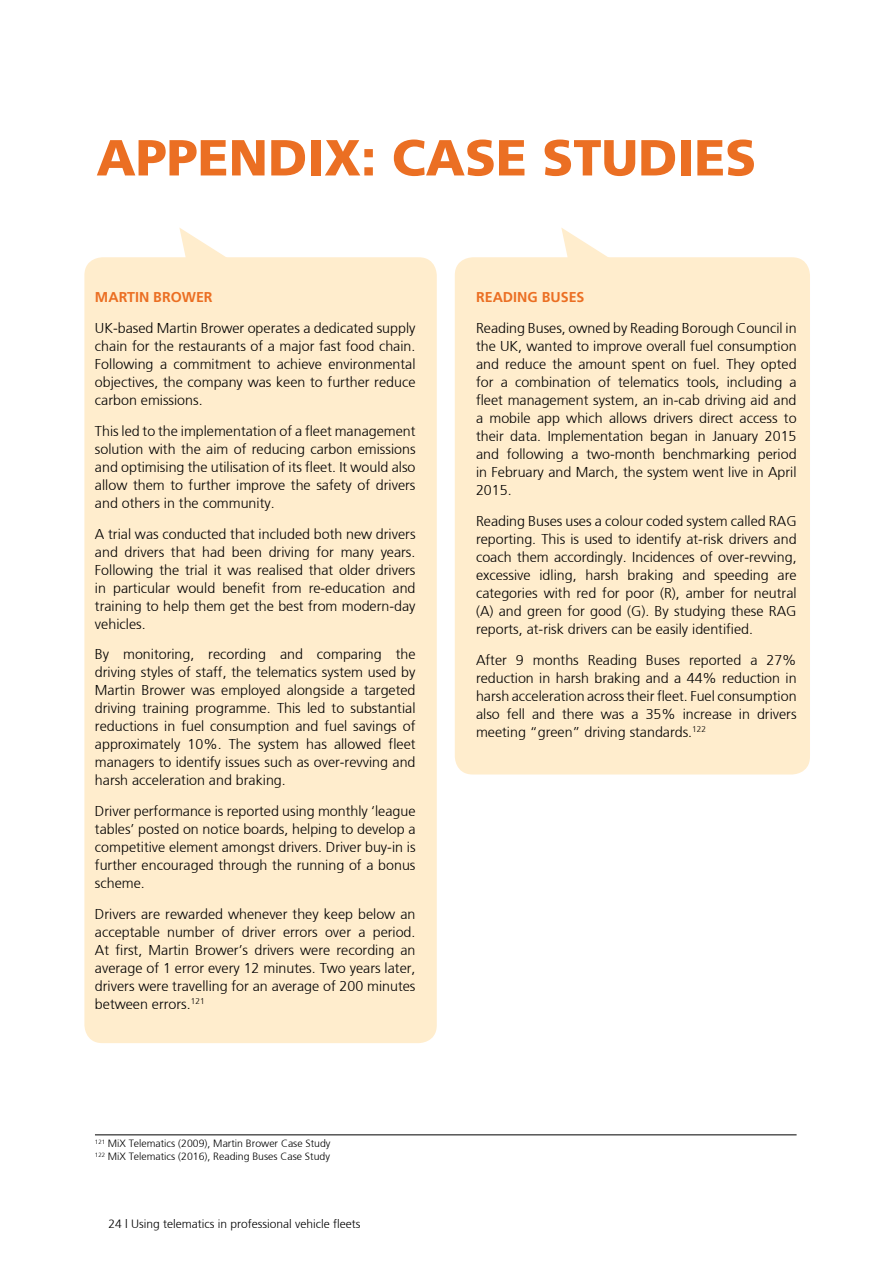
<style>
.page{position:relative;width:893px;height:1263px;background:#fff}
.page>*{position:absolute;margin:0;border:0;box-sizing:border-box;transform-origin:0 0}
.t1{font:900 50.7px "Frutiger";color:#eb6f23}
.t2{font:300 14.25px/18px "Frutiger";color:#000;text-align:justify}
.t3{font:700 14.25px "Frutiger";color:#eb6f23}
.t4{font:300 12px "Frutiger";color:#000}
.t5{font:300 10.5px/13px "Frutiger";color:#000}
</style>
<div class="page">
<div style="left:84px;top:257px;width:353px;height:786px;background:#ffedcd;border-radius:18px"></div>
<div style="left:455px;top:257px;width:355px;height:517px;background:#ffedcd;border-radius:18px"></div>
<svg style="left:179px;top:228px;width:78px;height:30px"></svg>
<svg style="left:561px;top:228px;width:78px;height:30px"></svg>
<hr style="left:95px;top:1134px;width:702px;height:1px;background:#000">
<h1 class="t1" style="left:96px;top:127px;width:661px">APPENDIX: CASE STUDIES</h1>
<p class="t3" style="left:95px;top:289px;width:119px">MARTIN BROWER</p>
<p class="t2" style="left:95px;top:319px;width:322px">UK-based Martin Brower operates a dedicated supply chain for the restaurants of a major fast food chain.<br>Following a commitment to achieve environmental objectives, the company was keen to further reduce carbon emissions.</p>
<p class="t2" style="left:95px;top:422px;width:322px">This led to the implementation of a fleet management solution with the aim of reducing carbon emissions and optimising the utilisation of its fleet. It would also allow them to further improve the safety of drivers and others in the community.</p>
<p class="t2" style="left:95px;top:525px;width:322px">A trial was conducted that included both new drivers and drivers that had been driving for many years.<br>Following the trial it was realised that older drivers in particular would benefit from re-education and training to help them get the best from modern-day vehicles.</p>
<p class="t2" style="left:95px;top:645px;width:322px">By monitoring, recording and comparing the driving styles of staff, the telematics system used by Martin Brower was employed alongside a targeted driving training programme. This led to substantial reductions in fuel consumption and fuel savings of approximately 10%. The system has allowed fleet managers to identify issues such as over-revving and harsh acceleration and braking.</p>
<p class="t2" style="left:95px;top:802px;width:322px">Driver performance is reported using monthly ‘league tables’ posted on notice boards, helping to develop a competitive element amongst drivers. Driver buy-in is further encouraged through the running of a bonus scheme.</p>
<p class="t2" style="left:95px;top:905px;width:322px">Drivers are rewarded whenever they keep below an acceptable number of driver errors over a period.<br>At first, Martin Brower’s drivers were recording an average of 1 error every 12 minutes. Two years later, drivers were travelling for an average of 200 minutes between errors.<sup>121</sup></p>
<p class="t5" style="left:95px;top:1137px;width:237px"><sup>121</sup> MiX Telematics (2009), Martin Brower Case Study<br><sup>122</sup> MiX Telematics (2016), Reading Buses Case Study</p>
<p class="t4" style="left:108px;top:1217px;width:254px">24 | Using telematics in professional vehicle fleets</p>
<p class="t3" style="left:476px;top:289px;width:110px">READING BUSES</p>
<p class="t2" style="left:476px;top:319px;width:322px">Reading Buses, owned by Reading Borough Council in the UK, wanted to improve overall fuel consumption and reduce the amount spent on fuel. They opted for a combination of telematics tools, including a fleet management system, an in-cab driving aid and a mobile app which allows drivers direct access to their data. Implementation began in January 2015 and following a two-month benchmarking period in February and March, the system went live in April 2015.</p>
<p class="t2" style="left:476px;top:512px;width:322px">Reading Buses uses a colour coded system called RAG reporting. This is used to identify at-risk drivers and coach them accordingly. Incidences of over-revving, excessive idling, harsh braking and speeding are categories with red for poor (R), amber for neutral (A) and green for good (G). By studying these RAG reports, at-risk drivers can be easily identified.</p>
<p class="t2" style="left:476px;top:651px;width:322px">After 9 months Reading Buses reported a 27% reduction in harsh braking and a 44% reduction in harsh acceleration across their fleet. Fuel consumption also fell and there was a 35% increase in drivers meeting “green” driving standards.<sup>122</sup></p>
</div>
